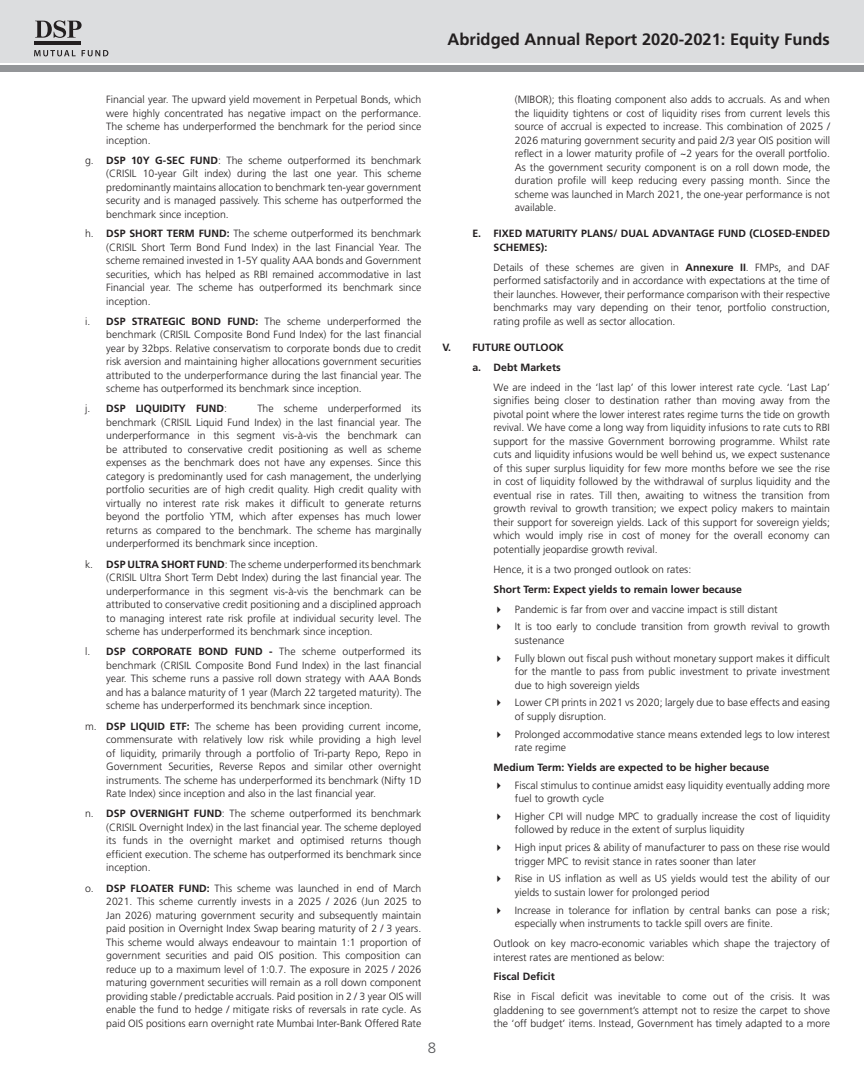
<style>
.page{position:relative;width:864px;height:1080px;background:#fff}
.page>*{position:absolute;margin:0;border:0;box-sizing:border-box;transform-origin:0 0}
.t1{font:700 16.5px "Frutiger";color:#231f20}
.t2{font:300 15px "Frutiger";color:#57585a}
.List_Paragraph{font:300 10.5px/13.5px "Frutiger";color:#231f20;text-align:justify}
.List_Paragraph-2{font:700 10.5px/13.5px "Frutiger";color:#231f20}
.s1{font-weight:700}
.s2{font-weight:300}
</style>
<div class="page">
<div style="left:0;top:0;width:864px;height:63px;background:#dcdddf"></div>
<div style="left:0;top:65px;width:864px;height:7px;background:#939598"></div>
<hr style="left:34px;top:41px;width:46px;height:4px;background:#231f20">
<svg style="left:35px;top:20px;width:47px;height:18px"></svg>
<svg style="left:34px;top:50px;width:42px;height:6px"></svg>
<svg style="left:82px;top:50px;width:26px;height:6px"></svg>
<p class="List_Paragraph" style="left:106px;top:93px;width:317px">Financial year. The upward yield movement in Perpetual Bonds, which were highly concentrated has negative impact on the performance.<br>The scheme has underperformed the benchmark for the period since inception.</p>
<p class="List_Paragraph" style="left:106px;top:153px;width:317px;text-indent:-21px">g. <span class="s1">DSP 10Y G-SEC FUND</span>: The scheme outperformed its benchmark (CRISIL 10-year Gilt index) during the last one year. This scheme predominantly maintains allocation to benchmark ten-year government security and is managed passively. This scheme has outperformed the benchmark since inception.</p>
<p class="List_Paragraph" style="left:106px;top:227px;width:317px;text-indent:-21px">h. <span class="s1">DSP SHORT TERM FUND:</span> The scheme outperformed its benchmark (CRISIL Short Term Bond Fund Index) in the last Financial Year. The scheme remained invested in 1-5Y quality AAA bonds and Government securities, which has helped as RBI remained accommodative in last Financial year. The scheme has outperformed its benchmark since inception.</p>
<p class="List_Paragraph" style="left:106px;top:314px;width:317px;text-indent:-21px">i. <span class="s1">DSP STRATEGIC BOND FUND:</span> The scheme underperformed the benchmark (CRISIL Composite Bond Fund Index) for the last financial year by 32bps. Relative conservatism to corporate bonds due to credit risk aversion and maintaining higher allocations government securities attributed to the underperformance during the last financial year. The scheme has outperformed its benchmark since inception.</p>
<p class="List_Paragraph-2" style="left:85px;top:402px;width:143px"><span class="s2">j.</span> DSP LIQUIDITY FUND<span class="s2">:</span></p>
<p class="List_Paragraph" style="left:106px;top:402px;width:317px;text-indent:151px">The scheme underperformed its benchmark (CRISIL Liquid Fund Index) in the last financial year. The underperformance in this segment vis-à-vis the benchmark can be attributed to conservative credit positioning as well as scheme expenses as the benchmark does not have any expenses. Since this category is predominantly used for cash management, the underlying portfolio securities are of high credit quality. High credit quality with virtually no interest rate risk makes it difficult to generate returns beyond the portfolio YTM, which after expenses has much lower returns as compared to the benchmark. The scheme has marginally underperformed its benchmark since inception.</p>
<p class="List_Paragraph" style="left:106px;top:557px;width:317px;text-indent:-21px">k. <span class="s1">DSP ULTRA SHORT FUND</span>: The scheme underperformed its benchmark (CRISIL Ultra Short Term Debt Index) during the last financial year. The underperformance in this segment vis-à-vis the benchmark can be attributed to conservative credit positioning and a disciplined approach to managing interest rate risk profile at individual security level. The scheme has underperformed its benchmark since inception.</p>
<p class="List_Paragraph" style="left:106px;top:645px;width:317px;text-indent:-21px">l. <span class="s1">DSP CORPORATE BOND FUND -</span> The scheme outperformed its benchmark (CRISIL Composite Bond Fund Index) in the last financial year. This scheme runs a passive roll down strategy with AAA Bonds and has a balance maturity of 1 year (March 22 targeted maturity). The scheme has underperformed its benchmark since inception.</p>
<p class="List_Paragraph" style="left:106px;top:719px;width:317px;text-indent:-21px">m. <span class="s1">DSP LIQUID ETF:</span> The scheme has been providing current income, commensurate with relatively low risk while providing a high level of liquidity, primarily through a portfolio of Tri-party Repo, Repo in Government Securities, Reverse Repos and similar other overnight instruments. The scheme has underperformed its benchmark (Nifty 1D Rate Index) since inception and also in the last financial year.</p>
<p class="List_Paragraph" style="left:106px;top:807px;width:317px;text-indent:-21px">n. <span class="s1">DSP OVERNIGHT FUND</span>: The scheme outperformed its benchmark (CRISIL Overnight Index) in the last financial year. The scheme deployed its funds in the overnight market and optimised returns though efficient execution. The scheme has outperformed its benchmark since inception.</p>
<p class="List_Paragraph" style="left:106px;top:881px;width:317px;text-indent:-21px">o. <span class="s1">DSP FLOATER FUND:</span> This scheme was launched in end of March 2021. This scheme currently invests in a 2025 / 2026 (Jun 2025 to Jan 2026) maturing government security and subsequently maintain paid position in Overnight Index Swap bearing maturity of 2 / 3 years.<br>This scheme would always endeavour to maintain 1:1 proportion of government securities and paid OIS position. This composition can reduce up to a maximum level of 1:0.7. The exposure in 2025 / 2026 maturing government securities will remain as a roll down component providing stable / predictable accruals. Paid position in 2 / 3 year OIS will enable the fund to hedge / mitigate risks of reversals in rate cycle. As paid OIS positions earn overnight rate Mumbai Inter-Bank Offered Rate</p>
<h1 class="t1" style="left:448px;top:29px;width:384px">Abridged Annual Report 2020-2021: Equity Funds</h1>
<p class="List_Paragraph" style="left:515px;top:93px;width:317px">(MIBOR); this floating component also adds to accruals. As and when the liquidity tightens or cost of liquidity rises from current levels this source of accrual is expected to increase. This combination of 2025 / 2026 maturing government security and paid 2/3 year OIS position will reflect in a lower maturity profile of ~2 years for the overall portfolio.<br>As the government security component is on a roll down mode, the duration profile will keep reducing every passing month. Since the scheme was launched in March 2021, the one-year performance is not available.</p>
<p class="List_Paragraph-2" style="left:494px;top:227px;width:338px;text-indent:-21px">E. FIXED MATURITY PLANS/ DUAL ADVANTAGE FUND (CLOSED-ENDED<br>SCHEMES):</p>
<p class="List_Paragraph" style="left:494px;top:260px;width:338px">Details of these schemes are given in <span class="s1">Annexure II</span>. FMPs, and DAF performed satisfactorily and in accordance with expectations at the time of their launches. However, their performance comparison with their respective benchmarks may vary depending on their tenor, portfolio construction, rating profile as well as sector allocation.</p>
<p class="List_Paragraph-2" style="left:443px;top:341px;width:123px">V. FUTURE OUTLOOK</p>
<p class="List_Paragraph-2" style="left:472px;top:360px;width:90px">a. Debt Markets</p>
<p class="List_Paragraph" style="left:494px;top:380px;width:338px">We are indeed in the ‘last lap’ of this lower interest rate cycle. ‘Last Lap’ signifies being closer to destination rather than moving away from the pivotal point where the lower interest rates regime turns the tide on growth revival. We have come a long way from liquidity infusions to rate cuts to RBI support for the massive Government borrowing programme. Whilst rate cuts and liquidity infusions would be well behind us, we expect sustenance of this super surplus liquidity for few more months before we see the rise in cost of liquidity followed by the withdrawal of surplus liquidity and the eventual rise in rates. Till then, awaiting to witness the transition from growth revival to growth transition; we expect policy makers to maintain their support for sovereign yields. Lack of this support for sovereign yields; which would imply rise in cost of money for the overall economy can potentially jeopardise growth revival.</p>
<p class="List_Paragraph" style="left:494px;top:562px;width:199px">Hence, it is a two pronged outlook on rates:</p>
<p class="List_Paragraph-2" style="left:494px;top:582px;width:250px">Short Term: Expect yields to remain lower because</p>
<p class="List_Paragraph" style="left:494px;top:602px;width:286px">✔ Pandemic is far from over and vaccine impact is still distant</p>
<p class="List_Paragraph" style="left:515px;top:620px;width:317px;text-indent:-21px">✔ It is too early to conclude transition from growth revival to growth sustenance</p>
<p class="List_Paragraph" style="left:515px;top:651px;width:317px;text-indent:-21px">✔ Fully blown out fiscal push without monetary support makes it difficult for the mantle to pass from public investment to private investment due to high sovereign yields</p>
<p class="List_Paragraph" style="left:515px;top:696px;width:317px;text-indent:-21px">✔ Lower CPI prints in 2021 vs 2020; largely due to base effects and easing of supply disruption.</p>
<p class="List_Paragraph" style="left:515px;top:727px;width:317px;text-indent:-21px">✔ Prolonged accommodative stance means extended legs to low interest rate regime</p>
<p class="List_Paragraph-2" style="left:494px;top:760px;width:277px">Medium Term: Yields are expected to be higher because</p>
<p class="List_Paragraph" style="left:515px;top:778px;width:317px;text-indent:-21px">✔ Fiscal stimulus to continue amidst easy liquidity eventually adding more fuel to growth cycle</p>
<p class="List_Paragraph" style="left:515px;top:810px;width:317px;text-indent:-21px">✔ Higher CPI will nudge MPC to gradually increase the cost of liquidity followed by reduce in the extent of surplus liquidity</p>
<p class="List_Paragraph" style="left:515px;top:841px;width:317px;text-indent:-21px">✔ High input prices &amp; ability of manufacturer to pass on these rise would trigger MPC to revisit stance in rates sooner than later</p>
<p class="List_Paragraph" style="left:515px;top:872px;width:317px;text-indent:-21px">✔ Rise in US inflation as well as US yields would test the ability of our yields to sustain lower for prolonged period</p>
<p class="List_Paragraph" style="left:515px;top:903px;width:317px;text-indent:-21px">✔ Increase in tolerance for inflation by central banks can pose a risk; especially when instruments to tackle spill overs are finite.</p>
<p class="List_Paragraph" style="left:494px;top:937px;width:338px">Outlook on key macro-economic variables which shape the trajectory of interest rates are mentioned as below:</p>
<p class="List_Paragraph-2" style="left:494px;top:970px;width:63px">Fiscal Deficit</p>
<p class="List_Paragraph" style="left:494px;top:990px;width:338px">Rise in Fiscal deficit was inevitable to come out of the crisis. It was gladdening to see government’s attempt not to resize the carpet to shove the ‘off budget’ items. Instead, Government has timely adapted to a more</p>
<h2 class="t2" style="left:428px;top:1039px;width:10px">8</h2>
</div>
